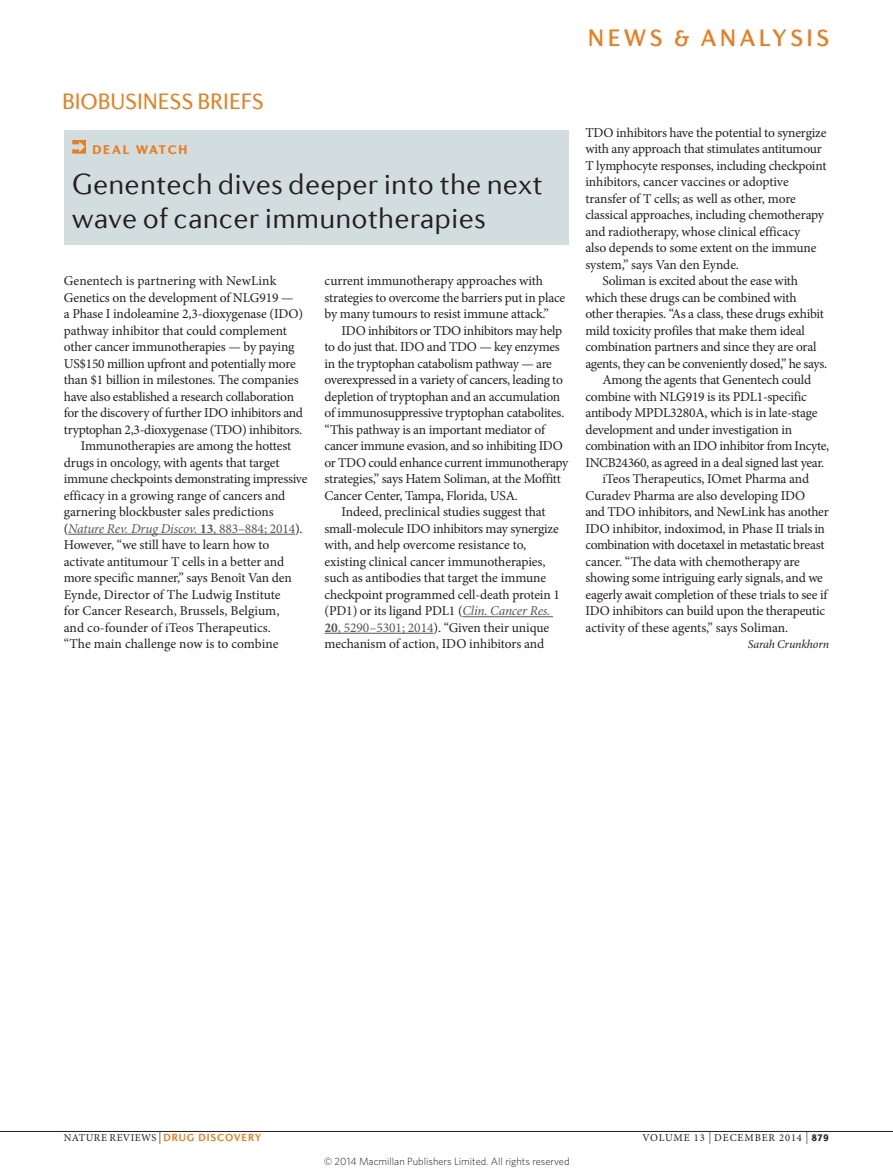
<style>
.page{position:relative;width:893px;height:1174px;background:#fff}
.page>*{position:absolute;margin:0;border:0;box-sizing:border-box;transform-origin:0 0}
.title-small{font:300 30px/33.8px "Diverda Sans Com";letter-spacing:.005em;color:#231f20}
.t1{font:500 24px "Diverda Sans Com";letter-spacing:.14em;color:#ea7c1d}
.t2{font:22.5px "Diverda Sans Com";letter-spacing:-.005em;color:#ea7c1d}
.bodyindent{font:13.5px/16.5px "Minion Pro";letter-spacing:-.015em;color:#231f20}
.bodyfirst{font:13.5px/16.5px "Minion Pro";letter-spacing:-.015em;color:#231f20}
.ministrap{font:900 12.75px "Diverda Sans Com";letter-spacing:.14em;color:#ea7c1d}
.author{font:italic 12px "Minion Pro";letter-spacing:-.015em;color:#231f20}
.t3{font:300 10.5px "Whitney";color:#1d1d1b}
.t4{font:10.5px "Minion Pro";letter-spacing:.04em;color:#231f20}
.t5{font:10.5px "Minion Pro";letter-spacing:.07em;color:#231f20}
.s1{font-style:italic;color:#57585a}
.s2{font-weight:700;color:#57585a}
.s3{color:#57585a}
.s4{font-size:12px}
.s5{font-family:"Diverda Sans Com";font-weight:700;color:#ea7c1d}
.s6{font-family:"Diverda Sans Com";font-weight:900}
</style>
<div class="page">
<hr style="left:0;top:1131px;width:893px;height:1px;background:#231f20">
<div style="left:64px;top:130px;width:504px;height:114px;background:#d2dddf"></div>
<svg style="left:72px;top:140px;width:14px;height:14px"></svg>
<hr style="left:68px;top:534px;width:227px;height:1px;background:#57585a">
<hr style="left:463px;top:616px;width:90px;height:1px;background:#57585a">
<hr style="left:325px;top:633px;width:108px;height:1px;background:#57585a">
<h2 class="t1" style="left:588px;top:24px;width:243px">NEWS &amp; ANALYSIS</h2>
<h3 class="t2" style="left:62px;top:89px;width:203px">BIOBUSINESS BRIEFS</h3>
<p class="ministrap" style="left:92px;top:142px;width:97px">DEAL WATCH</p>
<p class="title-small" style="left:72px;top:167px;width:472px">Genentech dives deeper into the next wave of cancer immunotherapies</p>
<p class="bodyfirst" style="left:64px;top:273px;width:241px">Genentech is partnering with NewLink Genetics on the development of NLG919 —<br>a Phase I indoleamine 2,3‑dioxygenase (IDO) pathway inhibitor that could complement other cancer immunotherapies — by paying US$150 million upfront and potentially more than $1 billion in milestones. The companies have also established a research collaboration for the discovery of further IDO inhibitors and tryptophan 2,3-dioxygenase (TDO) inhibitors.</p>
<p class="bodyindent" style="left:64px;top:438px;width:245px;text-indent:17px">Immunotherapies are among the hottest drugs in oncology, with agents that target immune checkpoints demonstrating impressive efficacy in a growing range of cancers and garnering blockbuster sales predictions (<span class="s1">Nature Rev. Drug Discov.</span> <span class="s2">13</span><span class="s3">, 883–884; 2014</span>).<br>However, “we still have to learn how to activate antitumour T cells in a better and more specific manner,” says Benoît Van den Eynde, Director of The Ludwig Institute<br>for Cancer Research, Brussels, Belgium,<br>and co‑founder of iTeos Therapeutics.<br>“The main challenge now is to combine</p>
<p class="bodyindent" style="left:325px;top:273px;width:242px">current immunotherapy approaches with strategies to overcome the barriers put in place by many tumours to resist immune attack.”</p>
<p class="bodyindent" style="left:325px;top:322px;width:245px;text-indent:17px">IDO inhibitors or TDO inhibitors may help to do just that. IDO and TDO — key enzymes in the tryptophan catabolism pathway — are overexpressed in a variety of cancers, leading to depletion of tryptophan and an accumulation of immunosuppressive tryptophan catabolites. “This pathway is an important mediator of cancer immune evasion, and so inhibiting IDO or TDO could enhance current immunotherapy strategies,” says Hatem Soliman, at the Moffitt Cancer Center, Tampa, Florida, USA.</p>
<p class="bodyindent" style="left:325px;top:504px;width:237px;text-indent:17px">Indeed, preclinical studies suggest that small-molecule IDO inhibitors may synergize with, and help overcome resistance to, existing clinical cancer immunotherapies, such as antibodies that target the immune checkpoint programmed cell-death protein 1 (PD1) or its ligand PDL1 (<span class="s1">Clin. Cancer Res.<br></span><span class="s2">20</span><span class="s3">, 5290–5301; 2014</span>). “Given their unique mechanism of action, IDO inhibitors and</p>
<p class="bodyindent" style="left:585px;top:124px;width:243px">TDO inhibitors have the potential to synergize with any approach that stimulates antitumour T lymphocyte responses, including checkpoint inhibitors, cancer vaccines or adoptive transfer of T cells; as well as other, more classical approaches, including chemotherapy and radiotherapy, whose clinical efficacy<br>also depends to some extent on the immune system,” says Van den Eynde.</p>
<p class="bodyindent" style="left:585px;top:273px;width:243px;text-indent:17px">Soliman is excited about the ease with which these drugs can be combined with other therapies. “As a class, these drugs exhibit mild toxicity profiles that make them ideal combination partners and since they are oral agents, they can be conveniently dosed,” he says.</p>
<p class="bodyindent" style="left:585px;top:372px;width:245px;text-indent:17px">Among the agents that Genentech could combine with NLG919 is its PDL1-specific antibody MPDL3280A, which is in late-stage development and under investigation in combination with an IDO inhibitor from Incyte, INCB24360, as agreed in a deal signed last year.</p>
<p class="bodyindent" style="left:585px;top:471px;width:245px;text-indent:17px">iTeos Therapeutics, IOmet Pharma and Curadev Pharma are also developing IDO<br>and TDO inhibitors, and NewLink has another IDO inhibitor, indoximod, in Phase II trials in combination with docetaxel in metastatic breast cancer. “The data with chemotherapy are showing some intriguing early signals, and we eagerly await completion of these trials to see if IDO inhibitors can build upon the therapeutic activity of these agents,” says Soliman.</p>
<p class="author" style="left:748px;top:637px;width:83px">Sarah Crunkhorn</p>
<p class="t4" style="left:64px;top:1130px;width:199px">NATURE REVIEWS <span class="s4">|</span> <span class="s5">DRUG DISCOVERY</span></p>
<p class="t5" style="left:642px;top:1130px;width:188px">VOLUME 13 <span class="s4">|</span> DECEMBER 2014 <span class="s4">|</span> <span class="s6">879</span></p>
<p class="t3" style="left:324px;top:1154px;width:247px">© 2014 Macmillan Publishers Limited. All rights reserved</p>
</div>
